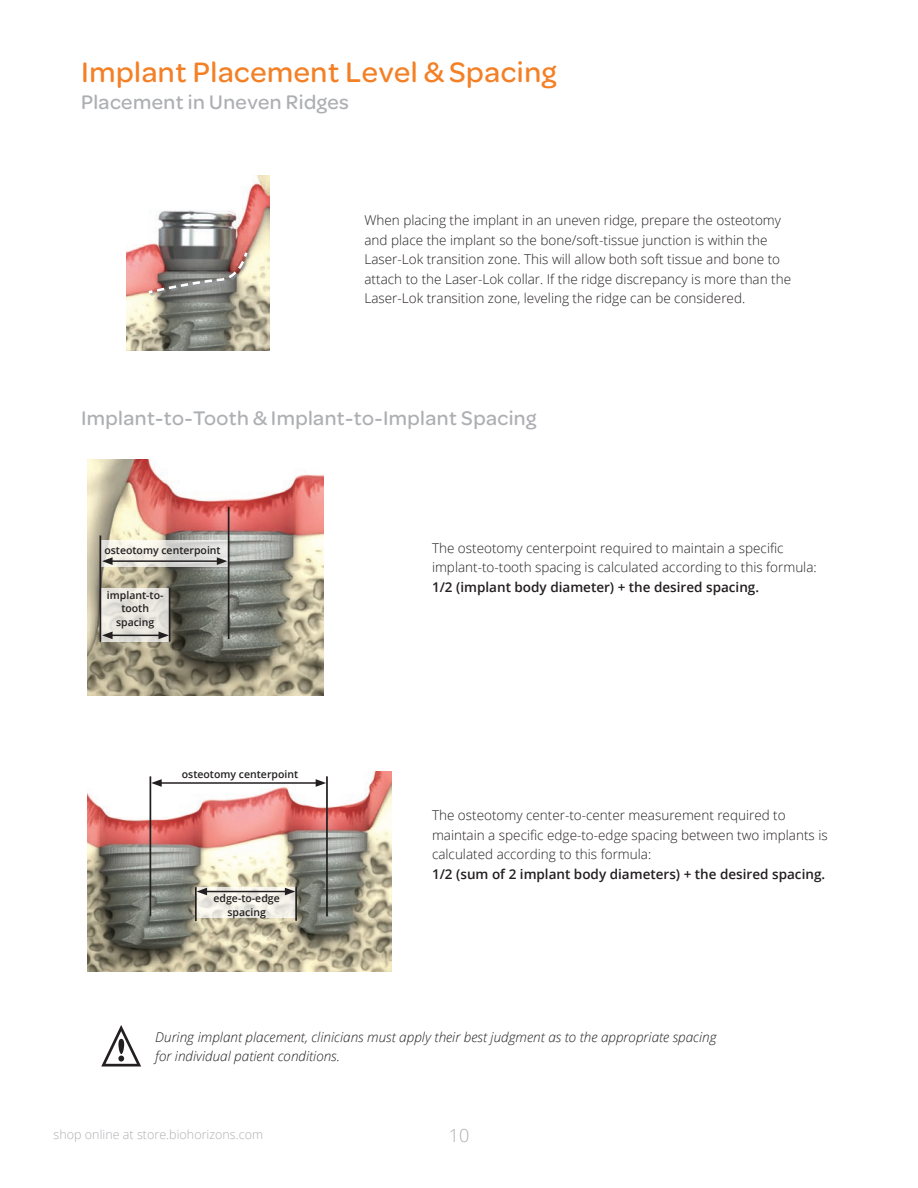
<style>
.page{position:relative;width:918px;height:1188px;background:#fff}
.page>*{position:absolute;margin:0;border:0;box-sizing:border-box;transform-origin:0 0}
.Titel_Ebene_1{font:500 30px "Omnes";letter-spacing:.02em;color:#f48026}
.t1{font:500 21px "Omnes";letter-spacing:.02em;color:#aeafb3}
.t2{font:300 18px "Open Sans";color:#aeafb3}
.Manual_text_blocks{font:300 13.5px/19.5px "Open Sans";color:#231f20}
.manual_text_blocks_b{font:italic 300 13.5px/19.5px "Open Sans";color:#231f20}
.Manual_text_blocks-2{font:600 13.5px "Open Sans";color:#231f20}
.t3{font:300 12.6px "Open Sans";color:#aeafb3}
.manual_captions{font:600 10.5px/13.5px "Open Sans";color:#231f20;text-align:center}
</style>
<div class="page">
<img style="left:88px;top:771px;width:304px;height:201px">
<img style="left:126px;top:176px;width:144px;height:175px">
<svg style="left:101px;top:1025px;width:40px;height:42px"></svg>
<svg style="left:196px;top:887px;width:99px;height:31px;fill:#f0ede5"></svg>
<hr style="left:326px;top:776px;width:2px;height:140px;background:#231f20">
<hr style="left:159px;top:782px;width:159px;height:2px;background:#231f20">
<svg style="left:151px;top:779px;width:11px;height:8px"></svg>
<svg style="left:316px;top:779px;width:10px;height:8px"></svg>
<hr style="left:150px;top:776px;width:1px;height:140px;background:#231f20">
<hr style="left:195px;top:887px;width:1px;height:34px;background:#231f20">
<hr style="left:295px;top:887px;width:2px;height:34px;background:#231f20">
<hr style="left:205px;top:891px;width:82px;height:1px;background:#231f20">
<svg style="left:197px;top:888px;width:10px;height:7px"></svg>
<svg style="left:285px;top:888px;width:10px;height:7px"></svg>
<div style="left:149px;top:253px;width:101px;height:43px;background:#8f959d;opacity:.75"></div>
<svg style="left:146px;top:250px;width:103px;height:45px;background:#937f79"></svg>
<img style="left:88px;top:459px;width:236px;height:236px">
<svg style="left:101px;top:540px;width:126px;height:27px;background:#e4e3de"></svg>
<svg style="left:102px;top:588px;width:67px;height:54px;background:#e2e0d9"></svg>
<hr style="left:100px;top:535px;width:1px;height:107px;background:#231f20">
<hr style="left:169px;top:588px;width:1px;height:54px;background:#231f20">
<hr style="left:110px;top:635px;width:51px;height:1px;background:#231f20">
<svg style="left:102px;top:632px;width:11px;height:7px"></svg>
<svg style="left:159px;top:632px;width:10px;height:7px"></svg>
<hr style="left:228px;top:507px;width:1px;height:132px;background:#231f20">
<hr style="left:110px;top:560px;width:109px;height:2px;background:#231f20">
<svg style="left:102px;top:557px;width:11px;height:8px"></svg>
<svg style="left:217px;top:557px;width:10px;height:8px"></svg>
<p class="Titel_Ebene_1" style="left:81px;top:52px;width:477px">Implant Placement Level &amp; Spacing</p>
<p class="t1" style="left:81px;top:88px;width:269px">Placement in Uneven Ridges</p>
<p class="Manual_text_blocks" style="left:364px;top:210px;width:428px">When placing the implant in an uneven ridge, prepare the osteotomy and place the implant so the bone/soft-tissue junction is within the Laser-Lok transition zone. This will allow both soft tissue and bone to attach to the Laser-Lok collar. If the ridge discrepancy is more than the Laser-Lok transition zone, leveling the ridge can be considered.</p>
<p class="t1" style="left:81px;top:403px;width:457px">Implant-to-Tooth &amp; Implant-to-Implant Spacing</p>
<p class="manual_captions" style="left:104px;top:543px;width:118px">osteotomy centerpoint</p>
<p class="manual_captions" style="left:107px;top:588px;width:58px">implant-to&shy;tooth</p>
<p class="manual_captions" style="left:116px;top:615px;width:40px">spacing</p>
<p class="manual_captions" style="left:182px;top:767px;width:118px">osteotomy centerpoint</p>
<p class="manual_captions" style="left:214px;top:892px;width:68px">edge-to-edge spacing</p>
<p class="Manual_text_blocks" style="left:432px;top:538px;width:386px">The osteotomy centerpoint required to maintain a specific implant-to-tooth spacing is calculated according to this formula:</p>
<p class="Manual_text_blocks-2" style="left:432px;top:578px;width:329px">1/2 (implant body diameter) + the desired spacing.</p>
<p class="Manual_text_blocks" style="left:432px;top:805px;width:397px">The osteotomy center-to-center measurement required to maintain a specific edge-to-edge spacing between two implants is calculated according to this formula:</p>
<p class="Manual_text_blocks-2" style="left:432px;top:864px;width:395px">1/2 (sum of 2 implant body diameters) + the desired spacing.</p>
<p class="manual_text_blocks_b" style="left:155px;top:1027px;width:563px">During implant placement, clinicians must apply their best judgment as to the appropriate spacing for individual patient conditions.</p>
<p class="t3" style="left:54px;top:1126px;width:211px">shop online at store.biohorizons.com</p>
<h3 class="t2" style="left:449px;top:1123px;width:22px">10</h3>
</div>
